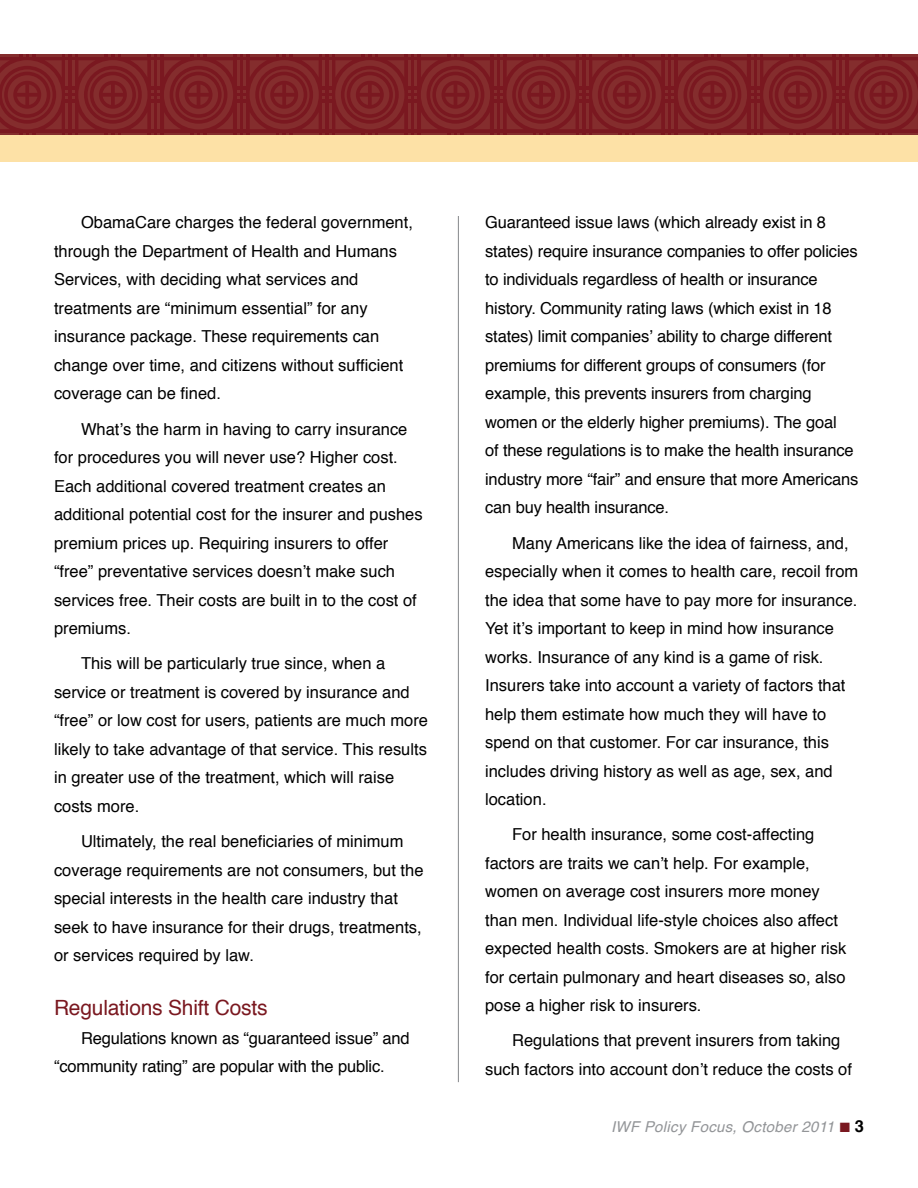
<style>
.page{position:relative;width:918px;height:1188px;background:#fff}
.page>*{position:absolute;margin:0;border:0;box-sizing:border-box;transform-origin:0 0}
.t1{font:21px "Helvetica";letter-spacing:-.01em;color:#7a1820}
.t2{font:16.5px/28.5px "Helvetica";color:#000}
.t3{font:italic 15px "Helvetica";letter-spacing:.02em;color:#939598}
.s1{color:#7a1820}
.s2{font-weight:700;font-style:normal;font-size:16.5px;color:#000}
</style>
<div class="page">
<hr style="left:458px;top:216px;width:1px;height:866px;background:#939598">
<svg style="left:0;top:54px;width:918px;height:81px"></svg>
<div style="left:0;top:135px;width:918px;height:27px;background:#fde1a6"></div>
<p class="t2" style="left:54px;top:209px;width:360px;text-indent:27px">ObamaCare charges the federal government, through the Department of Health and Humans Services, with deciding what services and treatments are “minimum essential” for any insurance package. These requirements can change over time, and citizens without sufficient coverage can be fined.</p>
<p class="t2" style="left:54px;top:415px;width:370px;text-indent:27px">What’s the harm in having to carry insurance for procedures you will never use? Higher cost.<br>Each additional covered treatment creates an additional potential cost for the insurer and pushes premium prices up. Requiring insurers to offer “free” preventative services doesn’t make such services free. Their costs are built in to the cost of premiums.</p>
<p class="t2" style="left:54px;top:650px;width:376px;text-indent:27px">This will be particularly true since, when a service or treatment is covered by insurance and “free” or low cost for users, patients are much more likely to take advantage of that service. This results in greater use of the treatment, which will raise costs more.</p>
<p class="t2" style="left:54px;top:827px;width:371px;text-indent:27px">Ultimately, the real beneficiaries of minimum coverage requirements are not consumers, but the special interests in the health care industry that seek to have insurance for their drugs, treatments, or services required by law.</p>
<p class="t1" style="left:54px;top:992px;width:215px">Regulations Shift Costs</p>
<p class="t2" style="left:54px;top:1024px;width:357px;text-indent:27px">Regulations known as “guaranteed issue” and “community rating” are popular with the public.</p>
<p class="t2" style="left:485px;top:209px;width:375px">Guaranteed issue laws (which already exist in 8 states) require insurance companies to offer policies to individuals regardless of health or insurance history. Community rating laws (which exist in 18 states) limit companies’ ability to charge different premiums for different groups of consumers (for example, this prevents insurers from charging women or the elderly higher premiums). The goal<br>of these regulations is to make the health insurance industry more “fair” and ensure that more Americans can buy health insurance.</p>
<p class="t2" style="left:485px;top:529px;width:375px;text-indent:27px">Many Americans like the idea of fairness, and, especially when it comes to health care, recoil from the idea that some have to pay more for insurance.<br>Yet it’s important to keep in mind how insurance works. Insurance of any kind is a game of risk.<br>Insurers take into account a variety of factors that help them estimate how much they will have to spend on that customer. For car insurance, this includes driving history as well as age, sex, and location.</p>
<p class="t2" style="left:485px;top:821px;width:363px;text-indent:27px">For health insurance, some cost-affecting factors are traits we can’t help. For example, women on average cost insurers more money than men. Individual life-style choices also affect expected health costs. Smokers are at higher risk for certain pulmonary and heart diseases so, also pose a higher risk to insurers.</p>
<p class="t2" style="left:485px;top:1027px;width:368px;text-indent:27px">Regulations that prevent insurers from taking such factors into account don’t reduce the costs of</p>
<p class="t3" style="left:611px;top:1115px;width:254px">IWF Policy Focus, October 2011 <span class="s1">■</span> <span class="s2">3</span></p>
</div>
